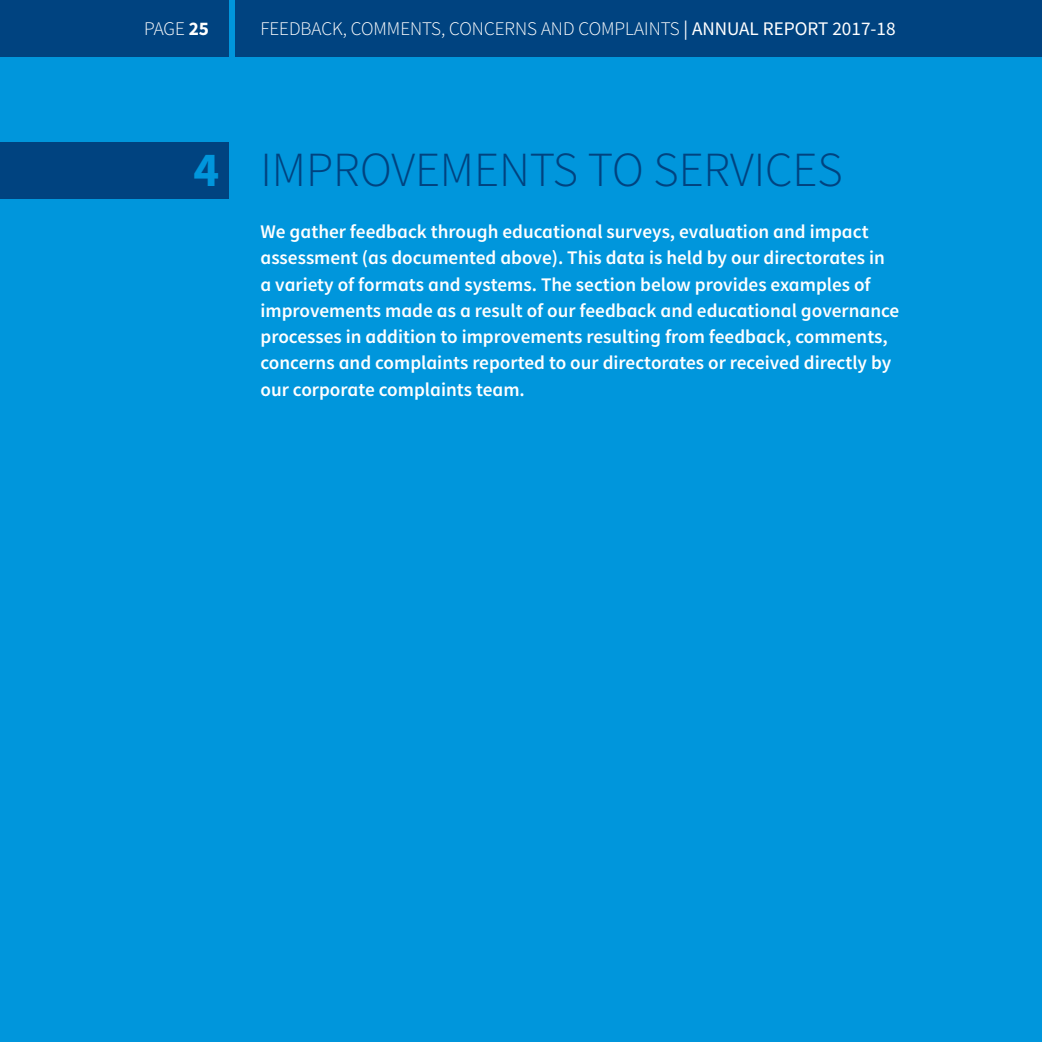
<style>
.page{position:relative;width:1042px;height:1042px;background:#0096dc}
.page>*{position:absolute;margin:0;border:0;box-sizing:border-box;transform-origin:0 0}
.t1{font:300 49px "Source Sans Pro";color:#004380}
.t2{font:600 19.25px/26.2px "Source Sans Pro";color:#fff}
.t3{font:300 19.25px "Source Sans Pro";color:#fff}
.s1{font-weight:700}
.s2{font-weight:400}
.s3{font-weight:700;color:#0096dc}
</style>
<div class="page">
<div style="left:0;top:143px;width:228px;height:56px;background:#004380"></div>
<div style="left:0;top:0;width:228px;height:56px;background:#004380"></div>
<div style="left:236px;top:0;width:806px;height:56px;background:#004380"></div>
<p class="t3" style="left:144px;top:17px;width:66px">PAGE <span class="s1">25</span></p>
<p class="t3" style="left:260px;top:17px;width:637px">FEEDBACK, COMMENTS, CONCERNS AND COMPLAINTS <span class="s2">| ANNUAL REPORT 2017-18</span></p>
<h1 class="t1" style="left:193px;top:140px;width:651px"><span class="s3">4</span> IMPROVEMENTS TO SERVICES</h1>
<p class="t2" style="left:260px;top:219px;width:640px">We gather feedback through educational surveys, evaluation and impact assessment (as documented above). This data is held by our directorates in a variety of formats and systems. The section below provides examples of improvements made as a result of our feedback and educational governance processes in addition to improvements resulting from feedback, comments, concerns and complaints reported to our directorates or received directly by our corporate complaints team.</p>
</div>
